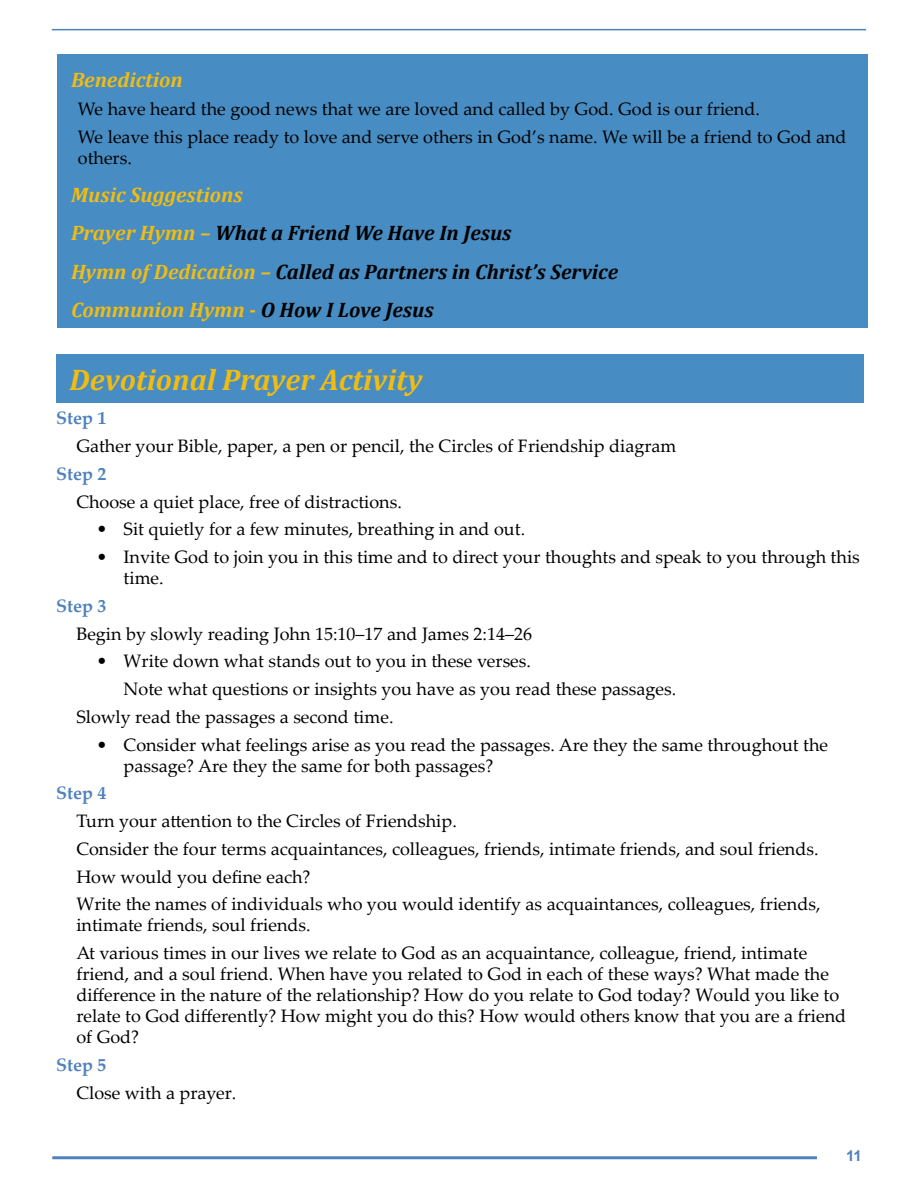
<style>
.page{position:relative;width:918px;height:1188px;background:#fff}
.page>*{position:absolute;margin:0;border:0;box-sizing:border-box;transform-origin:0 0}
.t1{font:italic 700 30px "Cambria";color:#f0bc13}
.t2{font:italic 700 21px/38.2px "Cambria";color:#000}
.t3{font:italic 700 21px "Cambria";color:#f0bc13}
.t4{font:18px/21px "Palatino Linotype";color:#000}
.t5{font:700 18px "Palatino Linotype";color:#4f81bd}
.t6{font:700 15px "Arial";color:#4f81bd}
.s1{color:#f0bc13}
</style>
<div class="page">
<hr style="left:52px;top:1156px;width:765px;height:3px;background:#4f81bd">
<hr style="left:52px;top:29px;width:814px;height:1px;background:#4f81bd">
<div style="left:58px;top:54px;width:810px;height:273px;background:#478cc2"></div>
<div style="left:56px;top:354px;width:807px;height:48px;background:#478cc2"></div>
<p class="t3" style="left:71px;top:65px;width:113px">Benediction</p>
<p class="t4" style="left:78px;top:95px;width:770px;line-height:27.8px">We have heard the good news that we are loved and called by God. God is our friend.<br>We leave this place ready to love and serve others in God’s name. We will be a friend to God and</p>
<p class="t4" style="left:78px;top:147px;width:56px">others.</p>
<p class="t2" style="left:71px;top:175px;width:549px"><span class="s1">Music Suggestions<br>Prayer Hymn –</span> What a Friend We Have In Jesus<br><span class="s1">Hymn of Dedication –</span> Called as Partners in Christ’s Service <span class="s1">Communion Hymn -</span> O How I Love Jesus</p>
<h1 class="t1" style="left:70px;top:358px;width:354px">Devotional Prayer Activity</h1>
<p class="t5" style="left:56px;top:405px;width:52px">Step 1</p>
<p class="t4" style="left:76px;top:435px;width:602px">Gather your Bible, paper, a pen or pencil, the Circles of Friendship diagram</p>
<p class="t5" style="left:56px;top:461px;width:52px">Step 2</p>
<p class="t4" style="left:76px;top:490px;width:327px">Choose a quiet place, free of distractions.</p>
<p class="t4" style="left:97px;top:518px;width:430px">• Sit quietly for a few minutes, breathing in and out.</p>
<p class="t4" style="left:124px;top:546px;width:738px;text-indent:-27px">• Invite God to join you in this time and to direct your thoughts and speak to you through this time.</p>
<p class="t5" style="left:56px;top:593px;width:52px">Step 3</p>
<p class="t4" style="left:76px;top:622px;width:457px">Begin by slowly reading John 15:10–17 and James 2:14–26</p>
<p class="t4" style="left:97px;top:650px;width:436px">• Write down what stands out to you in these verses.</p>
<p class="t4" style="left:124px;top:678px;width:554px">Note what questions or insights you have as you read these passages.</p>
<p class="t4" style="left:76px;top:706px;width:319px">Slowly read the passages a second time.</p>
<p class="t4" style="left:124px;top:733px;width:706px;text-indent:-27px">• Consider what feelings arise as you read the passages. Are they the same throughout the passage? Are they the same for both passages?</p>
<p class="t5" style="left:56px;top:780px;width:52px">Step 4</p>
<p class="t4" style="left:76px;top:806px;width:746px;line-height:27.8px">Turn your attention to the Circles of Friendship.<br>Consider the four terms acquaintances, colleagues, friends, intimate friends, and soul friends.<br>How would you define each?<br>Write the names of individuals who you would identify as acquaintances, colleagues, friends,</p>
<p class="t4" style="left:76px;top:911px;width:733px;line-height:27.8px">intimate friends, soul friends.<br>At various times in our lives we relate to God as an acquaintance, colleague, friend, intimate</p>
<p class="t4" style="left:76px;top:963px;width:771px">friend, and a soul friend. When have you related to God in each of these ways? What made the difference in the nature of the relationship? How do you relate to God today? Would you like to relate to God differently? How might you do this? How would others know that you are a friend of God?</p>
<p class="t5" style="left:56px;top:1052px;width:52px">Step 5</p>
<p class="t4" style="left:76px;top:1081px;width:162px">Close with a prayer.</p>
<p class="t6" style="left:846px;top:1146px;width:17px">11</p>
</div>
